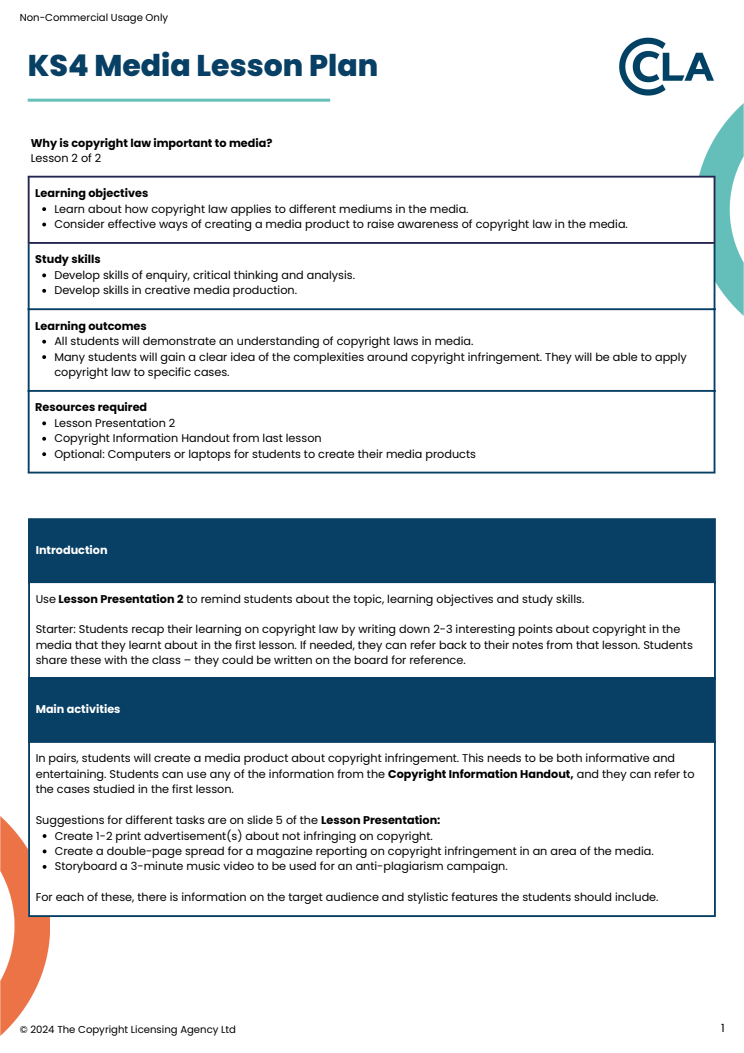
<style>
.page{position:relative;width:744px;height:1053px;background:#fff}
.page>*{position:absolute;margin:0;border:0;box-sizing:border-box;transform-origin:0 0}
.t1{font:800 29.96px "Poppins";color:#083f64}
.t2{font:11.24px/15.4px "Poppins";color:#020202}
.t3{font:700 11.24px "Poppins";color:#020202}
.t4{font:700 11.24px "Poppins";color:#000}
.t5{font:700 11.24px "Poppins";color:#fff}
.t6{font:11.24px "Poppins";color:#000}
.t7{font:10.08px "Poppins";color:#000}
.s1{font-weight:700}
</style>
<div class="page">
<hr style="left:28px;top:99px;width:302px;height:3px;background:#65c0ba">
<img style="left:695px;top:104px;width:48px;height:211px">
<svg style="left:30px;top:178px;width:684px;height:293px"></svg>
<svg style="left:42px;top:207px;width:4px;height:4px"></svg>
<svg style="left:42px;top:222px;width:4px;height:4px"></svg>
<svg style="left:42px;top:273px;width:4px;height:4px"></svg>
<svg style="left:42px;top:289px;width:4px;height:4px"></svg>
<svg style="left:42px;top:340px;width:4px;height:3px"></svg>
<svg style="left:42px;top:355px;width:4px;height:4px"></svg>
<svg style="left:42px;top:421px;width:4px;height:4px"></svg>
<svg style="left:42px;top:437px;width:4px;height:3px"></svg>
<svg style="left:42px;top:452px;width:4px;height:4px"></svg>
<hr style="left:28px;top:178px;width:2px;height:64px;background:#262653">
<hr style="left:714px;top:178px;width:1px;height:64px;background:#262653">
<hr style="left:28px;top:176px;width:687px;height:2px;background:#262653">
<hr style="left:28px;top:242px;width:687px;height:2px;background:#262653">
<hr style="left:28px;top:244px;width:2px;height:227px;background:#083f64">
<hr style="left:714px;top:244px;width:1px;height:227px;background:#083f64">
<hr style="left:28px;top:308px;width:687px;height:2px;background:#083f64">
<hr style="left:28px;top:390px;width:687px;height:2px;background:#083f64">
<hr style="left:28px;top:471px;width:687px;height:2px;background:#083f64">
<img style="left:0;top:816px;width:49px;height:219px">
<img style="left:619px;top:37px;width:95px;height:59px">
<div style="left:29px;top:519px;width:686px;height:63px;background:#083f64"></div>
<hr style="left:28px;top:520px;width:2px;height:158px;background:#083f64">
<hr style="left:714px;top:520px;width:2px;height:158px;background:#083f64">
<hr style="left:28px;top:518px;width:688px;height:2px;background:#083f64">
<hr style="left:28px;top:581px;width:688px;height:2px;background:#083f64">
<div style="left:29px;top:678px;width:686px;height:64px;background:#083f64"></div>
<div style="left:29px;top:741px;width:686px;height:175px;background:#fff"></div>
<svg style="left:43px;top:849px;width:3px;height:4px"></svg>
<hr style="left:28px;top:679px;width:2px;height:236px;background:#083f64">
<hr style="left:714px;top:679px;width:2px;height:236px;background:#083f64">
<hr style="left:28px;top:677px;width:688px;height:2px;background:#083f64">
<hr style="left:28px;top:741px;width:688px;height:1px;background:#083f64">
<hr style="left:28px;top:915px;width:688px;height:2px;background:#083f64">
<p class="t7" style="left:20px;top:10px;width:150px">Non-Commercial Usage Only</p>
<h1 class="t1" style="left:28px;top:44px;width:352px">KS4 Media Lesson Plan</h1>
<p class="t4" style="left:31px;top:135px;width:243px">Why is copyright law important to media?</p>
<p class="t6" style="left:31px;top:150px;width:72px">Lesson 2 of 2</p>
<p class="t3" style="left:35px;top:185px;width:115px">Learning objectives</p>
<p class="t2" style="left:54px;top:201px;width:575px">Learn about how copyright law applies to different mediums in the media.<br>Consider effective ways of creating a media product to raise awareness of copyright law in the media.</p>
<p class="t3" style="left:35px;top:252px;width:67px">Study skills</p>
<p class="t2" style="left:54px;top:267px;width:302px">Develop skills of enquiry, critical thinking and analysis.<br>Develop skills in creative media production.</p>
<p class="t3" style="left:35px;top:318px;width:113px">Learning outcomes</p>
<p class="t2" style="left:54px;top:333px;width:634px">All students will demonstrate an understanding of copyright laws in media.<br>Many students will gain a clear idea of the complexities around copyright infringement. They will be able to apply copyright law to specific cases.</p>
<p class="t3" style="left:35px;top:399px;width:113px">Resources required</p>
<p class="t2" style="left:54px;top:415px;width:423px">Lesson Presentation 2<br>Copyright Information Handout from last lesson<br>Optional: Computers or laptops for students to create their media products</p>
<p class="t5" style="left:36px;top:541px;width:73px">Introduction</p>
<p class="t2" style="left:36px;top:591px;width:550px">Use <span class="s1">Lesson Presentation 2</span> to remind students about the topic, learning objectives and study skills.</p>
<p class="t2" style="left:36px;top:622px;width:659px">Starter: Students recap their learning on copyright law by writing down 2-3 interesting points about copyright in the media that they learnt about in the first lesson. If needed, they can refer back to their notes from that lesson. Students share these with the class – they could be written on the board for reference.</p>
<p class="t5" style="left:36px;top:701px;width:86px">Main activities</p>
<p class="t2" style="left:36px;top:750px;width:660px">In pairs, students will create a media product about copyright infringement. This needs to be both informative and entertaining. Students can use any of the information from the <span class="s1">Copyright Information Handout,</span> and they can refer to the cases studied in the first lesson.</p>
<p class="t2" style="left:55px;top:812px;width:600px;text-indent:-19px">Suggestions for different tasks are on slide 5 of the <span class="s1">Lesson Presentation:<br></span>Create 1-2 print advertisement(s) about not infringing on copyright.<br>Create a double-page spread for a magazine reporting on copyright infringement in an area of the media.<br>Storyboard a 3-minute music video to be used for an anti-plagiarism campaign.</p>
<p class="t2" style="left:36px;top:889px;width:624px">For each of these, there is information on the target audience and stylistic features the students should include.</p>
<p class="t7" style="left:20px;top:1021px;width:218px">© 2024 The Copyright Licensing Agency Ltd</p>
<p class="t6" style="left:721px;top:1020px;width:5px">1</p>
</div>
